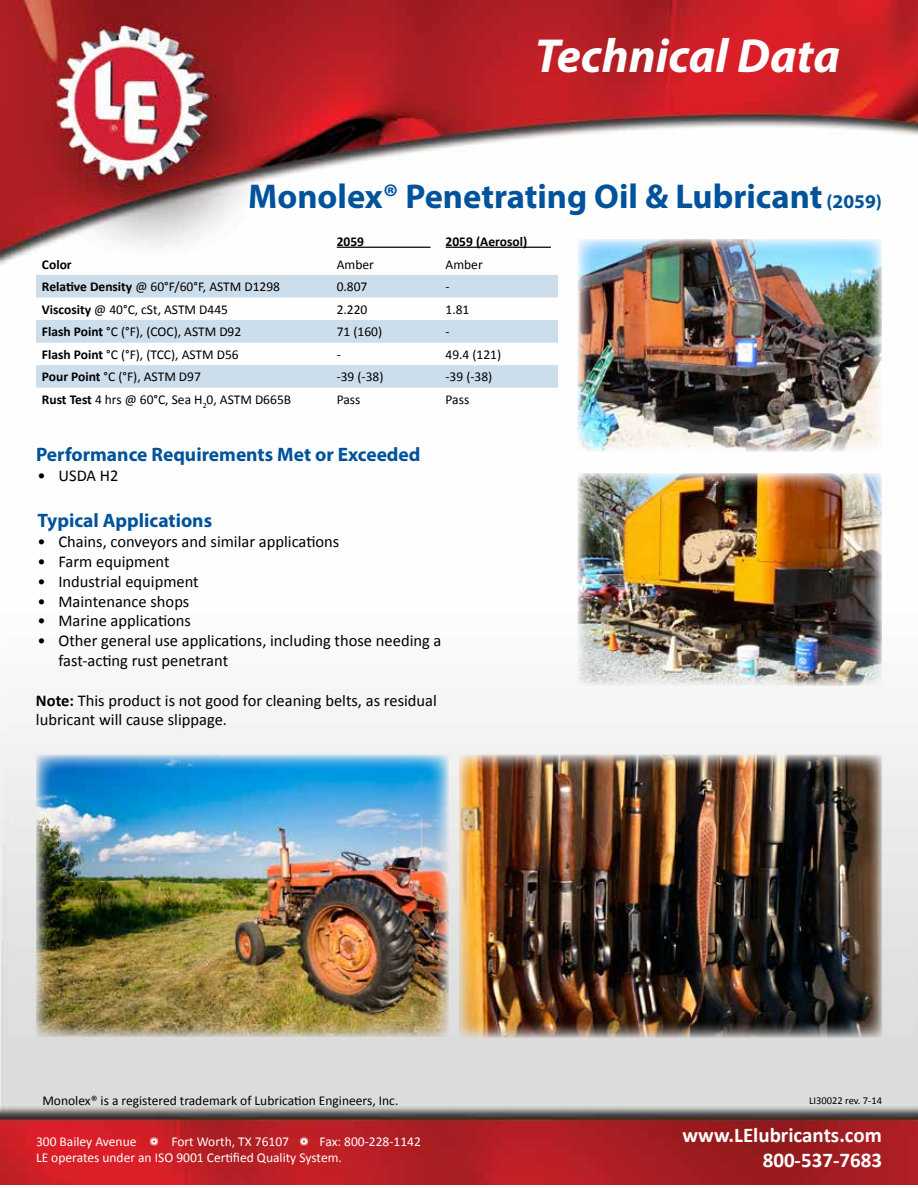
<style>
.page{position:relative;width:918px;height:1188px;background:#fff}
.page>*{position:absolute;margin:0;border:0;box-sizing:border-box;transform-origin:0 0}
.t1{font:italic 700 48px "Myriad Pro";color:#fff}
.t2{font:700 34.5px "Myriad Pro";color:#00539b}
.t3{font:700 21px/25.2px "Calibri";color:#fff;text-align:right}
.t4{font:700 19.5px "Myriad Pro";color:#00539b}
.t5{font:16.5px/19.8px "Calibri";color:#000}
.t6{font:13.5px "Calibri";color:#000}
.t7{font:13.5px/16.2px "Calibri";color:#fff}
.t8{font:700 13.5px "Calibri";color:#000}
.t9{font:10.5px "Calibri";color:#000}
.s1{font-size:19.5px}
.s2{font-weight:700}
</style>
<div class="page">
<img style="left:0;top:0;width:918px;height:1185px">
<svg style="left:150px;top:1137px;width:8px;height:9px"></svg>
<svg style="left:300px;top:1137px;width:8px;height:9px"></svg>
<img style="left:578px;top:239px;width:304px;height:213px">
<img style="left:578px;top:473px;width:304px;height:213px">
<img style="left:459px;top:755px;width:423px;height:282px">
<img style="left:36px;top:755px;width:412px;height:282px">
<svg style="left:36px;top:275px;width:522px;height:113px;fill:#ccddeb"></svg>
<hr style="left:337px;top:247px;width:94px;height:1px;background:#000">
<hr style="left:446px;top:247px;width:105px;height:1px;background:#000">
<h1 class="t1" style="left:535px;top:25px;width:307px">Technical Data</h1>
<h2 class="t2" style="left:248px;top:174px;width:635px">Monolex® Penetrating Oil &amp; Lubricant <span class="s1">(2059)</span></h2>
<p class="t8" style="left:337px;top:233px;width:29px">2059</p>
<p class="t8" style="left:446px;top:233px;width:83px">2059 (Aerosol)</p>
<p class="t8" style="left:42px;top:256px;width:31px">Color</p>
<p class="t6" style="left:337px;top:256px;width:39px">Amber</p>
<p class="t6" style="left:446px;top:256px;width:39px">Amber</p>
<p class="t6" style="left:42px;top:278px;width:240px"><span class="s2">Relative Density</span> @ 60°F/60°F, ASTM D1298</p>
<p class="t6" style="left:337px;top:278px;width:32px">0.807</p>
<p class="t6" style="left:446px;top:278px;width:6px">-</p>
<p class="t6" style="left:42px;top:301px;width:188px"><span class="s2">Viscosity</span> @ 40°C, cSt, ASTM D445</p>
<p class="t6" style="left:337px;top:301px;width:32px">2.220</p>
<p class="t6" style="left:446px;top:301px;width:25px">1.81</p>
<p class="t6" style="left:42px;top:323px;width:201px"><span class="s2">Flash Point</span> °C (°F), (COC), ASTM D92</p>
<p class="t6" style="left:337px;top:323px;width:47px">71 (160)</p>
<p class="t6" style="left:446px;top:323px;width:6px">-</p>
<p class="t6" style="left:42px;top:346px;width:198px"><span class="s2">Flash Point</span> °C (°F), (TCC), ASTM D56</p>
<p class="t6" style="left:337px;top:346px;width:6px">-</p>
<p class="t6" style="left:446px;top:346px;width:57px">49.4 (121)</p>
<p class="t6" style="left:42px;top:368px;width:161px"><span class="s2">Pour Point</span> °C (°F), ASTM D97</p>
<p class="t6" style="left:337px;top:368px;width:48px">-39 (-38)</p>
<p class="t6" style="left:446px;top:368px;width:48px">-39 (-38)</p>
<p class="t6" style="left:42px;top:391px;width:251px"><span class="s2">Rust Test</span> 4 hrs @ 60°C, Sea H<sub>2</sub>0, ASTM D665B</p>
<p class="t6" style="left:337px;top:391px;width:25px">Pass</p>
<p class="t6" style="left:446px;top:391px;width:25px">Pass</p>
<h3 class="t4" style="left:36px;top:441px;width:386px">Performance Requirements Met or Exceeded</h3>
<p class="t5" style="left:38px;top:464px;width:83px">• USDA H2</p>
<h3 class="t4" style="left:38px;top:508px;width:176px">Typical Applications</h3>
<p class="t5" style="left:38px;top:531px;width:303px">• Chains, conveyors and similar applications</p>
<p class="t5" style="left:38px;top:551px;width:134px">• Farm equipment</p>
<p class="t5" style="left:38px;top:571px;width:163px">• Industrial equipment</p>
<p class="t5" style="left:38px;top:590px;width:153px">• Maintenance shops</p>
<p class="t5" style="left:38px;top:610px;width:155px">• Marine applications</p>
<p class="t5" style="left:59px;top:630px;width:385px;text-indent:-21px">• Other general use applications, including those needing a fast-acting rust penetrant</p>
<p class="t5" style="left:36px;top:689px;width:402px"><span class="s2">Note:</span> This product is not good for cleaning belts, as residual lubricant will cause slippage.</p>
<p class="t6" style="left:42px;top:1092px;width:357px">Monolex® is a registered trademark of Lubrication Engineers, Inc.</p>
<p class="t9" style="left:809px;top:1094px;width:74px">LI30022 rev. 7-14</p>
<p class="t7" style="left:36px;top:1133px;width:386px;text-indent:284px">Fax: 800-228-1142<br>LE operates under an ISO 9001 Certified Quality System.</p>
<h3 class="t3" style="left:683px;top:1121px;width:201px">www.LElubricants.com<br>800-537-7683</h3>
<p class="t7" style="left:36px;top:1133px;width:102px">300 Bailey Avenue</p>
<p class="t7" style="left:171px;top:1133px;width:119px">Fort Worth, TX 76107</p>
</div>
